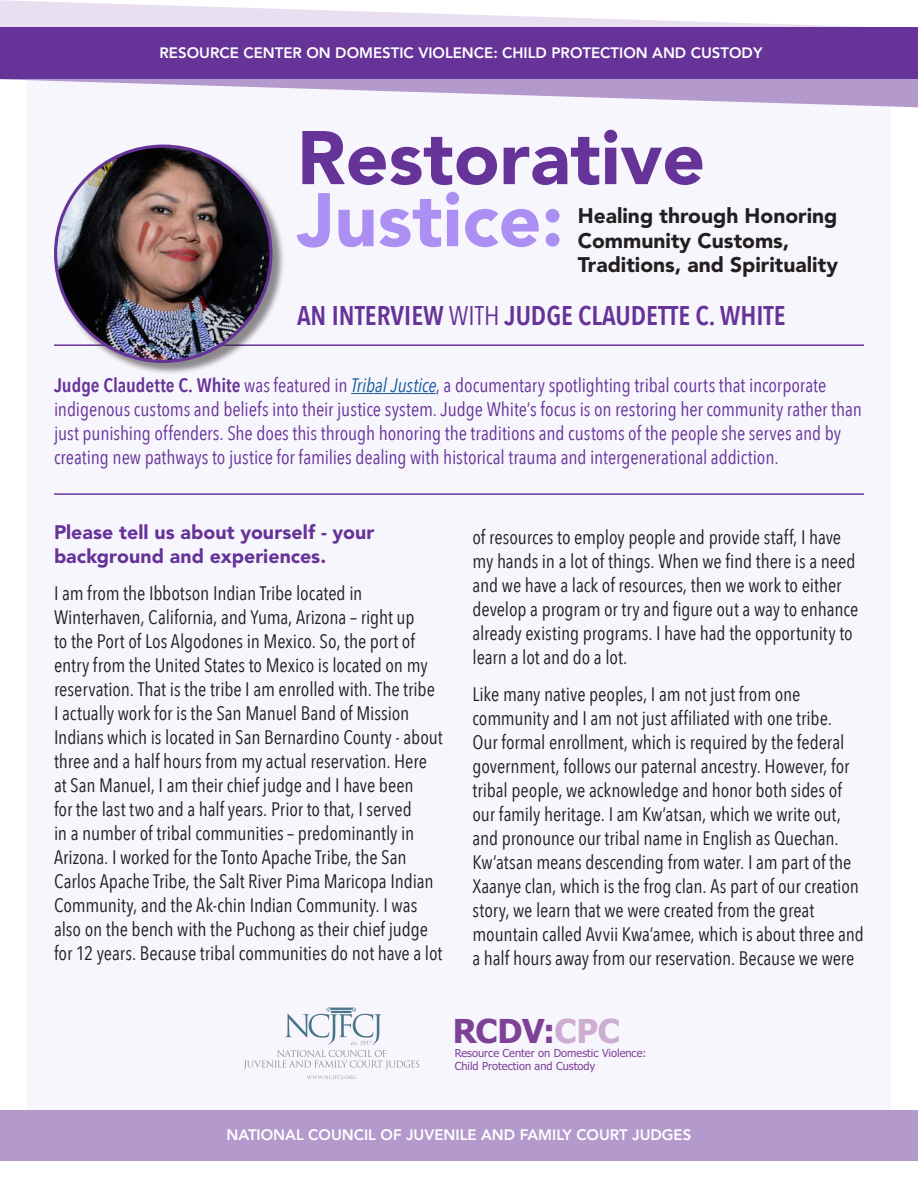
<style>
.page{position:relative;width:918px;height:1188px;background:#fff}
.page>*{position:absolute;margin:0;border:0;box-sizing:border-box;transform-origin:0 0}
.t1{font:900 75px/62.1px "Avenir LT Std";color:#639}
.t2{font:700 33.15px "Tahoma";letter-spacing:-.02em;color:#7d4196}
.t3{font:600 27px "Avenir Next Condensed";color:#639}
.t4{font:900 21px/24.6px "Avenir LT Std";color:#231f20}
.t5{font:19.5px/24px "Avenir Next Condensed";letter-spacing:-.005em;color:#231f20}
.t6{font:19.5px/24px "Avenir Next Condensed";letter-spacing:-.005em;color:#639}
.t7{font:900 19.5px/24px "Avenir LT Std";color:#639}
.t8{font:800 15px "Avenir LT Std";color:#fff}
.t9{font:11.1px/13.2px "Tahoma";color:#7d4196}
.s1{color:#ab8ff2}
.s2{font-weight:400}
.s3{font-weight:600}
.s4{font-style:italic;color:#175d9e}
.s5{color:#ccaed2}
</style>
<div class="page">
<div style="left:27px;top:27px;width:864px;height:1134px;background:#f8f6fd"></div>
<svg style="left:0;top:0;width:864px;height:27px"></svg>
<div style="left:0;top:1110px;width:918px;height:51px;background:#b399cc"></div>
<svg style="left:0;top:79px;width:918px;height:29px"></svg>
<div style="left:0;top:27px;width:918px;height:52px;background:#639"></div>
<hr style="left:351px;top:393px;width:85px;height:1px;background:#175d9e">
<hr style="left:54px;top:344px;width:810px;height:2px;background:#639">
<hr style="left:54px;top:493px;width:810px;height:2px;background:#639">
<div style="left:55px;top:146px;width:230px;height:229px;background:#231f20;opacity:.5"></div>
<img style="left:56px;top:146px;width:215px;height:215px;border-radius:108px">
<svg style="left:244px;top:1008px;width:175px;height:72px"></svg>
<p class="t8" style="left:160px;top:44px;width:604px">RESOURCE CENTER ON DOMESTIC VIOLENCE: CHILD PROTECTION AND CUSTODY</p>
<p class="t1" style="left:297px;top:127px;width:410px">Restorative<br><span class="s1">Justice:</span></p>
<p class="t4" style="left:578px;top:204px;width:262px">Healing through Honoring<br>Community Customs,<br>Traditions, and Spirituality</p>
<p class="t3" style="left:297px;top:292px;width:490px">AN INTERVIEW <span class="s2">WITH</span> JUDGE CLAUDETTE C. WHITE</p>
<p class="t6" style="left:54px;top:372px;width:809px"><span class="s3">Judge Claudette C. White</span> was featured in <span class="s4">Tribal Justice</span>, a documentary spotlighting tribal courts that incorporate indigenous customs and beliefs into their justice system. Judge White’s focus is on restoring her community rather than just punishing offenders. She does this through honoring the traditions and customs of the people she serves and by creating new pathways to justice for families dealing with historical trauma and intergenerational addiction.</p>
<p class="t7" style="left:54px;top:520px;width:322px">Please tell us about yourself - your background and experiences.</p>
<p class="t5" style="left:54px;top:581px;width:390px">I am from the Ibbotson Indian Tribe located in Winterhaven, California, and Yuma, Arizona – right up<br>to the Port of Los Algodones in Mexico. So, the port of entry from the United States to Mexico is located on my reservation. That is the tribe I am enrolled with. The tribe I actually work for is the San Manuel Band of Mission Indians which is located in San Bernardino County - about three and a half hours from my actual reservation. Here at San Manuel, I am their chief judge and I have been<br>for the last two and a half years. Prior to that, I served<br>in a number of tribal communities – predominantly in Arizona. I worked for the Tonto Apache Tribe, the San Carlos Apache Tribe, the Salt River Pima Maricopa Indian Community, and the Ak-chin Indian Community. I was also on the bench with the Puchong as their chief judge for 12 years. Because tribal communities do not have a lot</p>
<p class="t5" style="left:472px;top:524px;width:387px">of resources to employ people and provide staff, I have my hands in a lot of things. When we find there is a need and we have a lack of resources, then we work to either develop a program or try and figure out a way to enhance already existing programs. I have had the opportunity to learn a lot and do a lot.</p>
<p class="t5" style="left:472px;top:681px;width:393px">Like many native peoples, I am not just from one community and I am not just affiliated with one tribe.<br>Our formal enrollment, which is required by the federal government, follows our paternal ancestry. However, for tribal people, we acknowledge and honor both sides of our family heritage. I am Kw’atsan, which we write out, and pronounce our tribal name in English as Quechan.<br>Kw’atsan means descending from water. I am part of the Xaanye clan, which is the frog clan. As part of our creation story, we learn that we were created from the great mountain called Avvii Kwa’amee, which is about three and a half hours away from our reservation. Because we were</p>
<p class="t2" style="left:453px;top:1008px;width:168px">RCDV:<span class="s5">CPC</span></p>
<p class="t9" style="left:455px;top:1045px;width:193px">Resource Center on Domestic Violence:<br>Child Protection and Custody</p>
<p class="t8" style="left:227px;top:1126px;width:466px">NATIONAL COUNCIL OF JUVENILE AND FAMILY COURT JUDGES</p>
</div>
